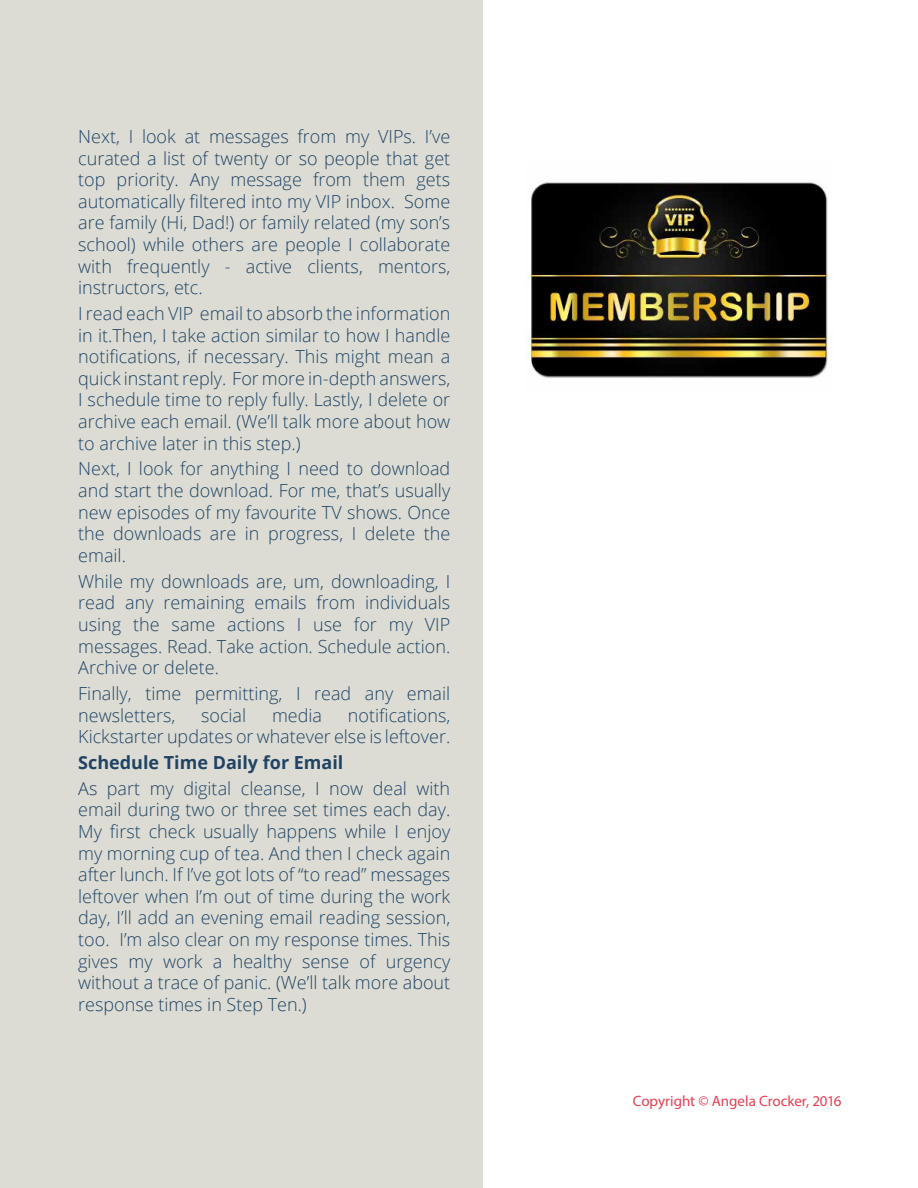
<style>
.page{position:relative;width:918px;height:1188px;background:#fff}
.page>*{position:absolute;margin:0;border:0;box-sizing:border-box;transform-origin:0 0}
.t1{font:300 18px/21.6px "Open Sans";color:#204364;text-align:justify}
.t2{font:700 18px "Open Sans";color:#204364}
.t3{font:15px "Myriad Pro";color:#e93d51}
</style>
<div class="page">
<div style="left:0;top:0;width:482px;height:1188px;background:#dcdcd4"></div>
<img style="left:526px;top:182px;width:304px;height:196px">
<p class="t1" style="left:78px;top:125px;width:374px">Next, I look at messages from my VIPs. I’ve curated a list of twenty or so people that get top priority. Any message from them gets automatically filtered into my VIP inbox. Some are family (Hi, Dad!) or family related (my son’s school) while others are people I collaborate with frequently - active clients, mentors, instructors, etc.</p>
<p class="t1" style="left:78px;top:302px;width:374px">I read each VIP email to absorb the information in it.Then, I take action similar to how I handle notifications, if necessary. This might mean a quick instant reply. For more in-depth answers, I schedule time to reply fully. Lastly, I delete or archive each email. (We’ll talk more about how to archive later in this step.)</p>
<p class="t1" style="left:78px;top:458px;width:374px">Next, I look for anything I need to download and start the download. For me, that’s usually new episodes of my favourite TV shows. Once the downloads are in progress, I delete the email.</p>
<p class="t1" style="left:78px;top:570px;width:374px">While my downloads are, um, downloading, I read any remaining emails from individuals using the same actions I use for my VIP messages. Read. Take action. Schedule action.<br>Archive or delete.</p>
<p class="t1" style="left:78px;top:682px;width:374px">Finally, time permitting, I read any email newsletters,</p>
<p class="t1" style="left:78px;top:704px;width:374px;text-align:right">notifications,<br>Kickstarter updates or whatever else is leftover.</p>
<p class="t2" style="left:78px;top:750px;width:267px">Schedule Time Daily for Email</p>
<p class="t1" style="left:78px;top:777px;width:374px">As part my digital cleanse, I now deal with email during two or three set times each day.<br>My first check usually happens while I enjoy my morning cup of tea. And then I check again after lunch. If I’ve got lots of “to read” messages leftover when I’m out of time during the work day, I’ll add an evening email reading session, too. I’m also clear on my response times. This gives my work a healthy sense of urgency without a trace of panic. (We’ll talk more about response times in Step Ten.)</p>
<p class="t1" style="left:201px;top:704px;width:47px">social</p>
<p class="t1" style="left:272px;top:704px;width:52px">media</p>
<p class="t3" style="left:633px;top:1092px;width:210px">Copyright © Angela Crocker, 2016</p>
</div>
